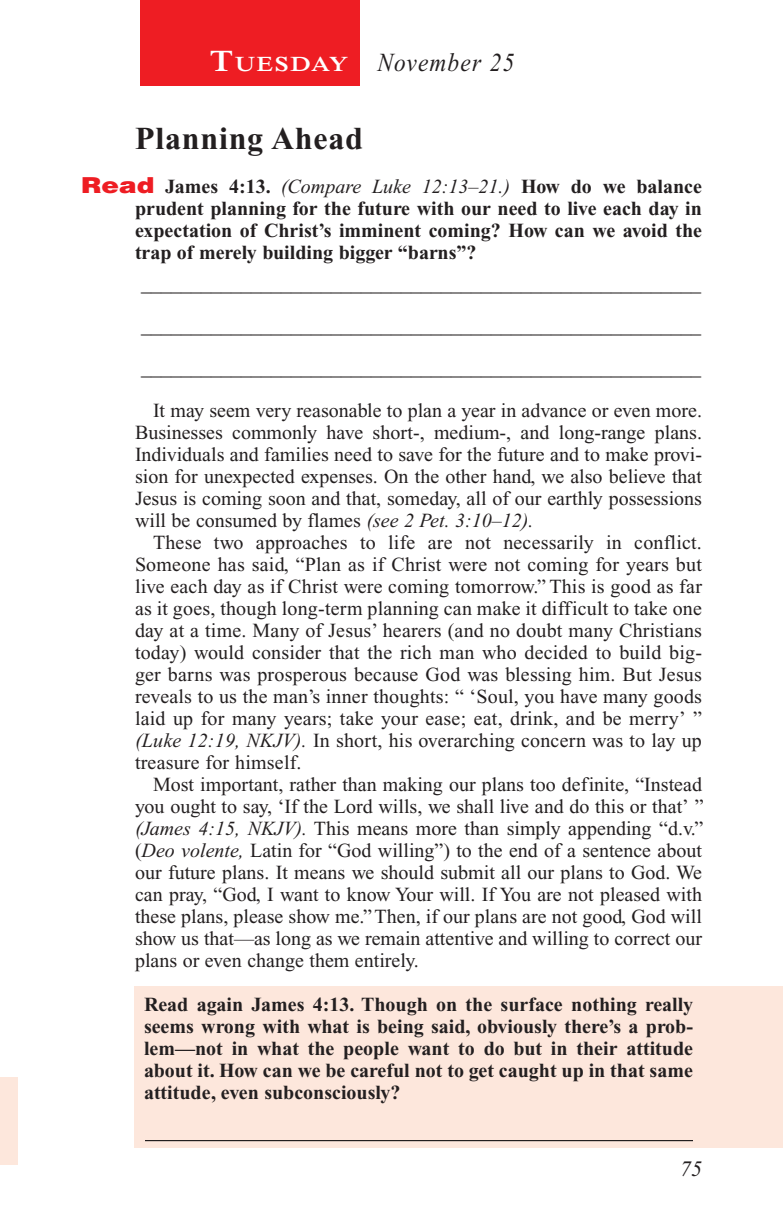
<style>
.page{position:relative;width:783px;height:1224px;background:#fff}
.page>*{position:absolute;margin:0;border:0;box-sizing:border-box;transform-origin:0 0}
.Head{font:700 32px "Times New Roman PS Std";letter-spacing:.025em;color:#231f20}
.Lesson_Dates{font:italic 26px "Times New Roman PS Std";letter-spacing:.05em;color:#231f20;scale:.9 1}
.t1{font:italic 22px "Times New Roman PS Std";color:#231f20}
.Daily_Header{font:600 21px "Times NRMT Std";letter-spacing:.07em;color:#fff;scale:1.1 1}
.Body{font:20px/22px "Times New Roman PS Std";color:#231f20;text-align:justify}
.x-screened_box-text{font:700 20px/22px "Times New Roman PS Std";color:#231f20;text-align:justify}
.Question_NO_SB{font:700 20px/22px "Times New Roman PS Std";color:#231f20;text-align:justify}
.Blank_Lines{font:20px "Times New Roman PS Std";color:#231f20}
.Blank_Lines_SB{font:20px "Times New Roman PS Std";color:#231f20}
.s1{font-size:30px}
.s2{font-family:"Helvetica LT Std";font-weight:900;font-size:22px;color:#ee1d23}
.s3{font-weight:400;font-style:italic}
.s4{font-style:italic}
</style>
<div class="page">
<div style="left:140px;top:0;width:220px;height:86px;background:#ee1d23"></div>
<div style="left:0;top:1077px;width:18px;height:88px;background:#fde7dc"></div>
<div style="left:135px;top:986px;width:648px;height:162px;background:#fde7dc"></div>
<hr style="left:145px;top:1140px;width:548px;height:1px;background:#231f20">
<p class="Daily_Header" style="left:210px;top:52px;width:127px"><span class="s1">T</span>UESDAY</p>
<p class="Lesson_Dates" style="left:378px;top:48px;width:154px">November 25</p>
<p class="Head" style="left:135px;top:120px;width:230px">Planning Ahead</p>
<p class="Question_NO_SB" style="left:135px;top:175px;width:569px;text-indent:-54px"><span class="s2">Read</span> James 4:13. <span class="s3">(Compare Luke 12:13–21.)</span> How do we balance prudent planning for the future with our need to live each day in expectation of Christ’s imminent coming? How can we avoid the trap of merely building bigger “barns”?</p>
<p class="Blank_Lines_SB" style="left:141px;top:273px;width:561px">________________________________________________________</p>
<p class="Blank_Lines" style="left:141px;top:315px;width:561px">________________________________________________________</p>
<p class="Blank_Lines" style="left:141px;top:357px;width:561px">________________________________________________________</p>
<p class="Body" style="left:135px;top:399px;width:569px;text-indent:18px">It may seem very reasonable to plan a year in advance or even more.<br>Businesses commonly have short-, medium-, and long-range plans.<br>Individuals and families need to save for the future and to make provi&shy;sion for unexpected expenses. On the other hand, we also believe that Jesus is coming soon and that, someday, all of our earthly possessions will be consumed by flames <span class="s4">(see 2 Pet. 3:10–12).</span></p>
<p class="Body" style="left:135px;top:531px;width:569px;text-indent:18px">These two approaches to life are not necessarily in conflict.<br>Someone has said, “Plan as if Christ were not coming for years but live each day as if Christ were coming tomorrow.” This is good as far as it goes, though long-term planning can make it difficult to take one day at a time. Many of Jesus’ hearers (and no doubt many Christians today) would consider that the rich man who decided to build big&shy;ger barns was prosperous because God was blessing him. But Jesus reveals to us the man’s inner thoughts: “ ‘Soul, you have many goods laid up for many years; take your ease; eat, drink, and be merry’ ” <span class="s4">(Luke 12:19, NKJV).</span> In short, his overarching concern was to lay up treasure for himself.</p>
<p class="Body" style="left:135px;top:773px;width:570px;text-indent:18px">Most important, rather than making our plans too definite, “Instead you ought to say, ‘If the Lord wills, we shall live and do this or that’ ” <span class="s4">(James 4:15, NKJV).</span> This means more than simply appending “d.v.” (<span class="s4">Deo volente,</span> Latin for “God willing”) to the end of a sentence about our future plans. It means we should submit all our plans to God. We can pray, “God, I want to know Your will. If You are not pleased with these plans, please show me.” Then, if our plans are not good, God will show us that—as long as we remain attentive and willing to correct our plans or even change them entirely.</p>
<p class="x-screened_box-text" style="left:144px;top:993px;width:551px">Read again James 4:13. Though on the surface nothing really seems wrong with what is being said, obviously there’s a prob&shy;lem—not in what the people want to do but in their attitude about it. How can we be careful not to get caught up in that same attitude, even subconsciously?</p>
<p class="t1" style="left:680px;top:1157px;width:23px">75</p>
</div>
